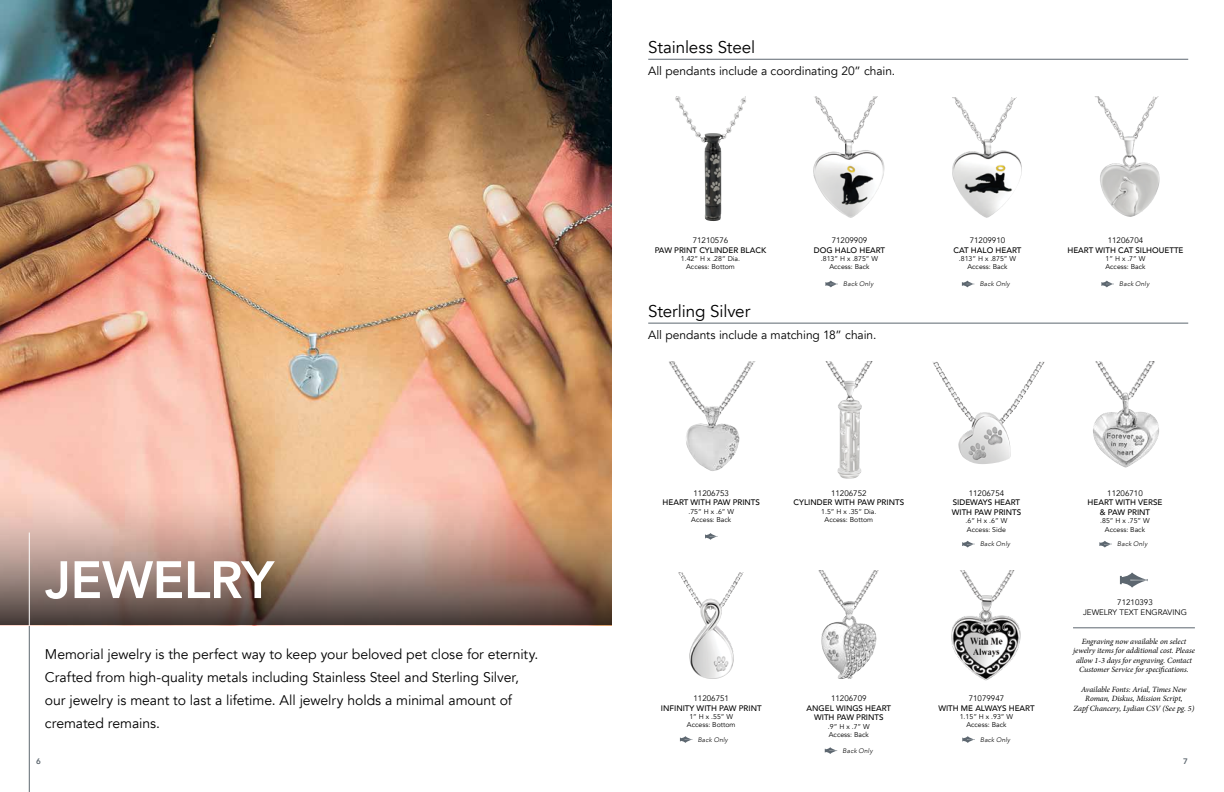
<style>
.page{position:relative;width:1224px;height:792px;background:#fff}
.page>*{position:absolute;margin:0;border:0;box-sizing:border-box;transform-origin:0 0}
.t1{font:800 52px "Avenir";letter-spacing:-.01em;color:#fff}
.t2{font:17px "Avenir";letter-spacing:-.01em;color:#000}
.t3{font:14px/23px "Avenir";letter-spacing:-.005em;color:#000}
.t4{font:12px "Avenir";letter-spacing:-.005em;color:#000}
.t5{font:500 8px/9.6px "Avenir";color:#000;text-align:center}
.t6{font:italic 8px/9.6px "Minion Pro";letter-spacing:-.005em;color:#000;text-align:center}
.t7{font:8px/9.6px "Avenir";color:#000;text-align:center}
.t8{font:800 8px "Avenir";color:#5e6870}
.t9{font:7px/8.4px "Avenir";color:#000;text-align:center}
.t10{font:italic 300 6.5px "Avenir";letter-spacing:.025em;color:#000}
</style>
<div class="page">
<hr style="left:29px;top:526px;width:1px;height:266px;background:#5e6870">
<img style="left:0;top:0;width:612px;height:487px">
<img style="left:952px;top:97px;width:70px;height:121px">
<img style="left:813px;top:96px;width:72px;height:122px">
<img style="left:675px;top:96px;width:71px;height:125px">
<img style="left:1094px;top:96px;width:66px;height:121px">
<hr style="left:648px;top:59px;width:540px;height:1px;background:#5d6770">
<svg style="left:825px;top:281px;width:13px;height:6px"></svg>
<svg style="left:962px;top:281px;width:12px;height:6px"></svg>
<svg style="left:1101px;top:281px;width:13px;height:6px"></svg>
<svg style="left:1099px;top:541px;width:13px;height:7px"></svg>
<svg style="left:962px;top:541px;width:13px;height:7px"></svg>
<img style="left:818px;top:570px;width:61px;height:31px">
<img style="left:821px;top:601px;width:56px;height:78px">
<img style="left:678px;top:572px;width:61px;height:33px">
<svg style="left:825px;top:747px;width:12px;height:7px"></svg>
<svg style="left:962px;top:736px;width:13px;height:7px"></svg>
<svg style="left:680px;top:736px;width:12px;height:7px"></svg>
<svg style="left:705px;top:533px;width:13px;height:7px"></svg>
<hr style="left:648px;top:323px;width:540px;height:1px;background:#5d6770">
<svg style="left:0;top:487px;width:612px;height:138px;background:#ad8b7b"></svg>
<hr style="left:29px;top:533px;width:1px;height:92px;background:#fff">
<svg style="left:1120px;top:572px;width:28px;height:16px"></svg>
<hr style="left:1073px;top:628px;width:122px;height:1px;background:#5d6770">
<img style="left:951px;top:571px;width:70px;height:110px">
<img style="left:826px;top:362px;width:46px;height:19px">
<img style="left:837px;top:381px;width:25px;height:98px">
<img style="left:956px;top:362px;width:87px;height:58px">
<img style="left:669px;top:362px;width:86px;height:44px">
<img style="left:686px;top:406px;width:54px;height:65px">
<img style="left:1095px;top:362px;width:60px;height:30px">
<img style="left:1093px;top:392px;width:66px;height:75px">
<h2 class="t2" style="left:648px;top:37px;width:108px">Stainless Steel</h2>
<h3 class="t4" style="left:648px;top:64px;width:249px">All pendants include a coordinating 20” chain.</h3>
<p class="t7" style="left:693px;top:236px;width:37px">71210576</p>
<p class="t5" style="left:655px;top:245px;width:113px">PAW PRINT CYLINDER BLACK</p>
<p class="t9" style="left:681px;top:255px;width:61px">1.42” H x .28” Dia.<br>Access: Bottom</p>
<p class="t7" style="left:832px;top:236px;width:37px">71209909</p>
<p class="t5" style="left:814px;top:245px;width:73px">DOG HALO HEART</p>
<p class="t9" style="left:821px;top:255px;width:59px">.813” H x .875” W<br>Access: Back</p>
<p class="t7" style="left:970px;top:236px;width:37px">71209910</p>
<p class="t5" style="left:954px;top:245px;width:69px">CAT HALO HEART</p>
<p class="t9" style="left:959px;top:255px;width:59px">.813” H x .875” W<br>Access: Back</p>
<p class="t7" style="left:1108px;top:236px;width:37px">11206704</p>
<p class="t5" style="left:1067px;top:245px;width:118px">HEART WITH CAT SILHOUETTE</p>
<p class="t9" style="left:1105px;top:255px;width:42px;text-align:left">1” H x .7” W<br>Access: Back</p>
<p class="t10" style="left:843px;top:280px;width:32px">Back Only</p>
<p class="t10" style="left:980px;top:280px;width:32px">Back Only</p>
<p class="t10" style="left:1119px;top:280px;width:32px">Back Only</p>
<h1 class="t1" style="left:45px;top:539px;width:231px">JEWELRY</h1>
<p class="t3" style="left:45px;top:643px;width:495px">Memorial jewelry is the perfect way to keep your beloved pet close for eternity.<br>Crafted from high-quality metals including Stainless Steel and Sterling Silver, our jewelry is meant to last a lifetime. All jewelry holds a minimal amount of cremated remains.</p>
<h2 class="t2" style="left:648px;top:301px;width:104px">Sterling Silver</h2>
<h3 class="t4" style="left:648px;top:328px;width:230px">All pendants include a matching 18” chain.</h3>
<p class="t7" style="left:693px;top:488px;width:37px">11206753</p>
<p class="t5" style="left:663px;top:497px;width:99px">HEART WITH PAW PRINTS</p>
<p class="t9" style="left:688px;top:507px;width:47px">.75” H x .6” W<br>Access: Back</p>
<p class="t7" style="left:831px;top:488px;width:37px">11206752</p>
<p class="t5" style="left:794px;top:497px;width:112px">CYLINDER WITH PAW PRINTS</p>
<p class="t9" style="left:821px;top:507px;width:57px">1.5” H x .35” Dia.<br>Access: Bottom</p>
<p class="t7" style="left:969px;top:488px;width:37px">11206754</p>
<p class="t5" style="left:952px;top:497px;width:71px;text-align:left">SIDEWAYS HEART<br>WITH PAW PRINTS</p>
<p class="t9" style="left:966px;top:517px;width:43px;text-align:left">.6” H x .6” W<br>Access: Side</p>
<p class="t10" style="left:980px;top:540px;width:32px">Back Only</p>
<p class="t7" style="left:693px;top:694px;width:37px">11206751</p>
<p class="t5" style="left:661px;top:703px;width:102px">INFINITY WITH PAW PRINT</p>
<p class="t9" style="left:687px;top:712px;width:50px">1” H x .55” W<br>Access: Bottom</p>
<p class="t10" style="left:698px;top:736px;width:32px">Back Only</p>
<p class="t7" style="left:831px;top:694px;width:37px">11206709</p>
<p class="t5" style="left:807px;top:703px;width:86px">ANGEL WINGS HEART<br>WITH PAW PRINTS</p>
<p class="t9" style="left:828px;top:722px;width:43px;text-align:left">.9” H x .7” W<br>Access: Back</p>
<p class="t10" style="left:843px;top:747px;width:32px">Back Only</p>
<p class="t7" style="left:969px;top:694px;width:37px">71079947</p>
<p class="t5" style="left:938px;top:703px;width:98px">WITH ME ALWAYS HEART</p>
<p class="t9" style="left:960px;top:712px;width:55px">1.15” H x .93” W<br>Access: Back</p>
<p class="t10" style="left:980px;top:736px;width:32px">Back Only</p>
<p class="t7" style="left:1107px;top:488px;width:37px">11206710</p>
<p class="t5" style="left:1088px;top:497px;width:76px">HEART WITH VERSE &amp; PAW PRINT</p>
<p class="t9" style="left:1100px;top:517px;width:51px">.85” H x .75” W<br>Access: Back</p>
<p class="t10" style="left:1117px;top:540px;width:32px">Back Only</p>
<p class="t7" style="left:1083px;top:598px;width:106px">71210393<br>JEWELRY TEXT ENGRAVING</p>
<p class="t6" style="left:1073px;top:636px;width:123px">Engraving now available on select jewelry items for additional cost. Please allow 1-3 days for engraving. Contact Customer Service for specifications.</p>
<p class="t6" style="left:1074px;top:684px;width:122px">Available Fonts: Arial, Times New<br>Roman, Diskus, Mission Script,<br>Zapf Chancery, Lydian CSV (See pg. 5)</p>
<p class="t8" style="left:36px;top:755px;width:6px">6</p>
<p class="t8" style="left:1183px;top:755px;width:6px">7</p>
</div>
